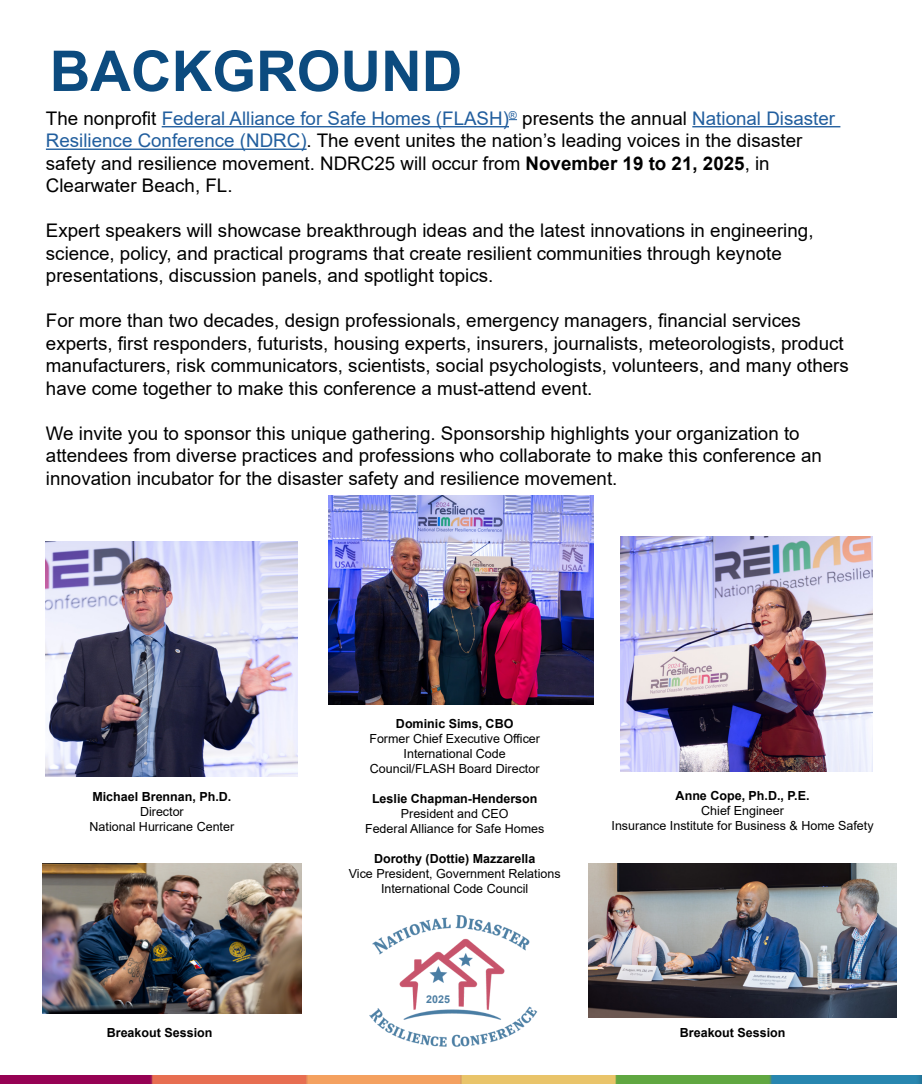
<style>
.page{position:relative;width:922px;height:1084px;background:#fff}
.page>*{position:absolute;margin:0;border:0;box-sizing:border-box;transform-origin:0 0}
.t1{font:700 56.25px "Arial";color:#0c4b7f}
.t2{font:18.75px/22.5px "Arial";color:#000}
.t3{font:12.5px/15px "Arial";color:#000;text-align:center}
.t4{font:700 12.5px "Arial";color:#000}
.t5{font:700 10.75px "Arial";color:#084c7f}
.s1{color:#215e9e}
.s2{font-weight:700}
</style>
<div class="page">
<img style="left:0;top:1075px;width:921px;height:9px">
<hr style="left:162px;top:126px;width:347px;height:1px;background:#215e9e">
<hr style="left:692px;top:126px;width:148px;height:1px;background:#215e9e">
<hr style="left:46px;top:149px;width:260px;height:1px;background:#215e9e">
<img style="left:46px;top:542px;width:251px;height:234px">
<img style="left:328px;top:495px;width:265px;height:209px">
<img style="left:620px;top:537px;width:252px;height:234px">
<img style="left:42px;top:863px;width:259px;height:151px">
<img style="left:588px;top:863px;width:308px;height:154px">
<img style="left:369px;top:915px;width:169px;height:132px">
<h1 class="t1" style="left:50px;top:32px;width:414px">BACKGROUND</h1>
<p class="t2" style="left:46px;top:107px;width:790px">The nonprofit <span class="s1">Federal Alliance for Safe Homes (FLASH)</span><sup>®</sup> presents the annual <span class="s1">National Disaster Resilience Conference (NDRC)</span>. The event unites the nation’s leading voices in the disaster safety and resilience movement. NDRC25 will occur from <span class="s2">November 19 to 21, 2025</span>, in Clearwater Beach, FL.</p>
<p class="t2" style="left:46px;top:219px;width:769px">Expert speakers will showcase breakthrough ideas and the latest innovations in engineering, science, policy, and practical programs that create resilient communities through keynote presentations, discussion panels, and spotlight topics.</p>
<p class="t2" style="left:46px;top:309px;width:804px">For more than two decades, design professionals, emergency managers, financial services experts, first responders, futurists, housing experts, insurers, journalists, meteorologists, product manufacturers, risk communicators, scientists, social psychologists, volunteers, and many others have come together to make this conference a must-attend event.</p>
<p class="t2" style="left:46px;top:422px;width:777px">We invite you to sponsor this unique gathering. Sponsorship highlights your organization to attendees from diverse practices and professions who collaborate to make this conference an innovation incubator for the disaster safety and resilience movement.</p>
<p class="t4" style="left:92px;top:787px;width:140px">Michael Brennan, Ph.D.</p>
<p class="t3" style="left:90px;top:803px;width:146px">Director<br>National Hurricane Center</p>
<p class="t4" style="left:396px;top:715px;width:119px">Dominic Sims, CBO</p>
<p class="t3" style="left:369px;top:731px;width:172px">Former Chief Executive Officer<br>International Code<br>Council/FLASH Board Director</p>
<p class="t4" style="left:372px;top:790px;width:167px">Leslie Chapman-Henderson</p>
<p class="t3" style="left:365px;top:806px;width:181px">President and CEO<br>Federal Alliance for Safe Homes</p>
<p class="t4" style="left:374px;top:850px;width:163px">Dorothy (Dottie) Mazzarella</p>
<p class="t3" style="left:349px;top:866px;width:213px">Vice President, Government Relations<br>International Code Council</p>
<p class="t5" style="left:426px;top:992px;width:25px">2025</p>
<p class="t4" style="left:675px;top:787px;width:135px">Anne Cope, Ph.D., P.E.</p>
<p class="t3" style="left:611px;top:803px;width:263px">Chief Engineer<br>Insurance Institute for Business &amp; Home Safety</p>
<p class="t4" style="left:107px;top:1024px;width:107px">Breakout Session</p>
<p class="t4" style="left:679px;top:1023px;width:107px">Breakout Session</p>
</div>
